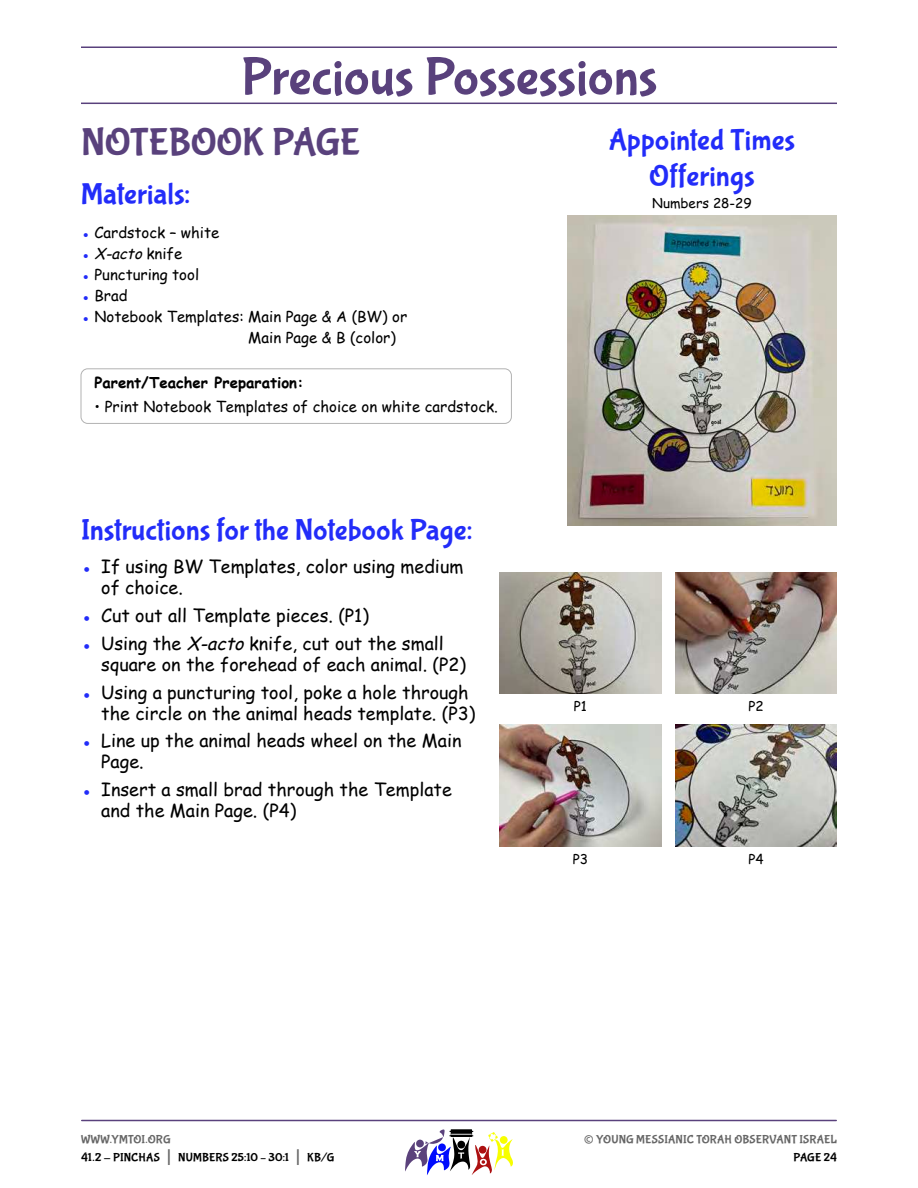
<style>
.page{position:relative;width:918px;height:1188px;background:#fff}
.page>*{position:absolute;margin:0;border:0;box-sizing:border-box;transform-origin:0 0}
.t1{font:54px "Bubblegum Sans";letter-spacing:-.005em;color:#59417c}
.t2{font:39px "Bubblegum Sans";letter-spacing:-.005em;color:#59417c}
.t3{font:30px/36px "Bubblegum Sans";letter-spacing:.005em;color:#222cf9;text-align:center}
.t4{font:27px "Bubblegum Sans";color:#666}
.t5{font:18px/21px "Comic Sans MS";color:#000}
.t6{font:15px/21px "Comic Sans MS";color:#000}
.t7{font:700 15px "Comic Sans MS";color:#000}
.t8{font:italic 15px "Comic Sans MS";color:#000}
.t9{font:13.5px "Comic Sans MS";color:#000}
.t10{font:12px/18px "Bubblegum Sans";letter-spacing:.01em;color:#000}
.t11{font:12px "Bubblegum Sans";letter-spacing:.01em;color:#666}
.s1{color:#222cf9}
.s2{font-style:normal;color:#222cf9}
.s3{font-style:normal}
.s4{font-style:italic}
.s5{color:#666}
.s6{font-size:21px;color:#666}
</style>
<div class="page">
<hr style="left:82px;top:1120px;width:754px;height:1px;background:#59417c">
<svg style="left:405px;top:1129px;width:108px;height:46px"></svg>
<hr style="left:81px;top:103px;width:756px;height:1px;background:#59417c">
<hr style="left:81px;top:46px;width:756px;height:2px;background:#59417c">
<div style="left:81px;top:368px;width:431px;height:56px;border:1px solid #b2b2b2;border-radius:7px"></div>
<img style="left:500px;top:572px;width:162px;height:122px">
<img style="left:675px;top:572px;width:162px;height:122px">
<img style="left:500px;top:725px;width:162px;height:121px">
<img style="left:675px;top:725px;width:162px;height:121px">
<img style="left:567px;top:215px;width:270px;height:311px">
<h1 class="t1" style="left:241px;top:53px;width:418px">Precious Possessions</h1>
<h2 class="t2" style="left:81px;top:125px;width:281px">NOTEBOOK PAGE</h2>
<h3 class="t3" style="left:81px;top:179px;width:111px">Materials:</h3>
<p class="t6" style="left:81px;top:223px;width:140px"><span class="s1">●</span> Cardstock – white</p>
<p class="t8" style="left:81px;top:247px;width:103px"><span class="s2">●</span> X-acto <span class="s3">k n i f e</span></p>
<p class="t6" style="left:81px;top:265px;width:120px"><span class="s1">●</span> Puncturing tool</p>
<p class="t6" style="left:81px;top:286px;width:48px"><span class="s1">●</span> Brad</p>
<p class="t6" style="left:248px;top:307px;width:160px;text-indent:-167px"><span class="s1">●</span> Notebook Templates: Main Page &amp; A (BW) or<br>Main Page &amp; B (color)</p>
<p class="t7" style="left:94px;top:376px;width:211px">Parent/Teacher Preparation:</p>
<p class="t6" style="left:94px;top:398px;width:405px">• Print Notebook Templates of choice on white cardstock.</p>
<h3 class="t3" style="left:609px;top:125px;width:188px">Appointed Times<br>Offerings</h3>
<p class="t9" style="left:652px;top:198px;width:101px">Numbers 28-29</p>
<h3 class="t3" style="left:81px;top:514px;width:393px">Instructions for the Notebook Page:</h3>
<p class="t5" style="left:101px;top:558px;width:364px;text-indent:-20px"><span class="s1">●</span> If using BW Templates, color using medium of choice.</p>
<p class="t5" style="left:81px;top:607px;width:289px"><span class="s1">●</span> Cut out all Template pieces. (P1)</p>
<p class="t5" style="left:101px;top:635px;width:366px;text-indent:-20px"><span class="s1">●</span> Using the <span class="s4">X-acto</span> knife, cut out the small square on the forehead of each animal. (P2)</p>
<p class="t5" style="left:101px;top:683px;width:376px;text-indent:-20px"><span class="s1">●</span> Using a puncturing tool, poke a hole through the circle on the animal heads template. (P3)</p>
<p class="t5" style="left:101px;top:732px;width:362px;text-indent:-20px"><span class="s1">●</span> Line up the animal heads wheel on the Main<br>Page.</p>
<p class="t5" style="left:101px;top:781px;width:352px;text-indent:-20px"><span class="s1">●</span> Insert a small brad through the Template and the Main Page. (P4)</p>
<p class="t9" style="left:574px;top:701px;width:15px">P1</p>
<p class="t9" style="left:748px;top:701px;width:17px">P2</p>
<p class="t9" style="left:573px;top:853px;width:17px">P3</p>
<p class="t9" style="left:748px;top:853px;width:17px">P4</p>
<p class="t10" style="left:81px;top:1131px;width:255px"><span class="s5">WWW.YMTOI.ORG<br></span>41.2 - PINCHAS <span class="s6">|</span> NUMBERS 25:10 – 30:1 <span class="s6">|</span> KB/G</p>
<h3 class="t4" style="left:584px;top:1128px;width:12px">©</h3>
<p class="t11" style="left:596px;top:1134px;width:242px">YOUNG MESSIANIC TORAH OBSERVANT ISRAEL</p>
<p class="t10" style="left:793px;top:1149px;width:45px">PAGE 24</p>
</div>
